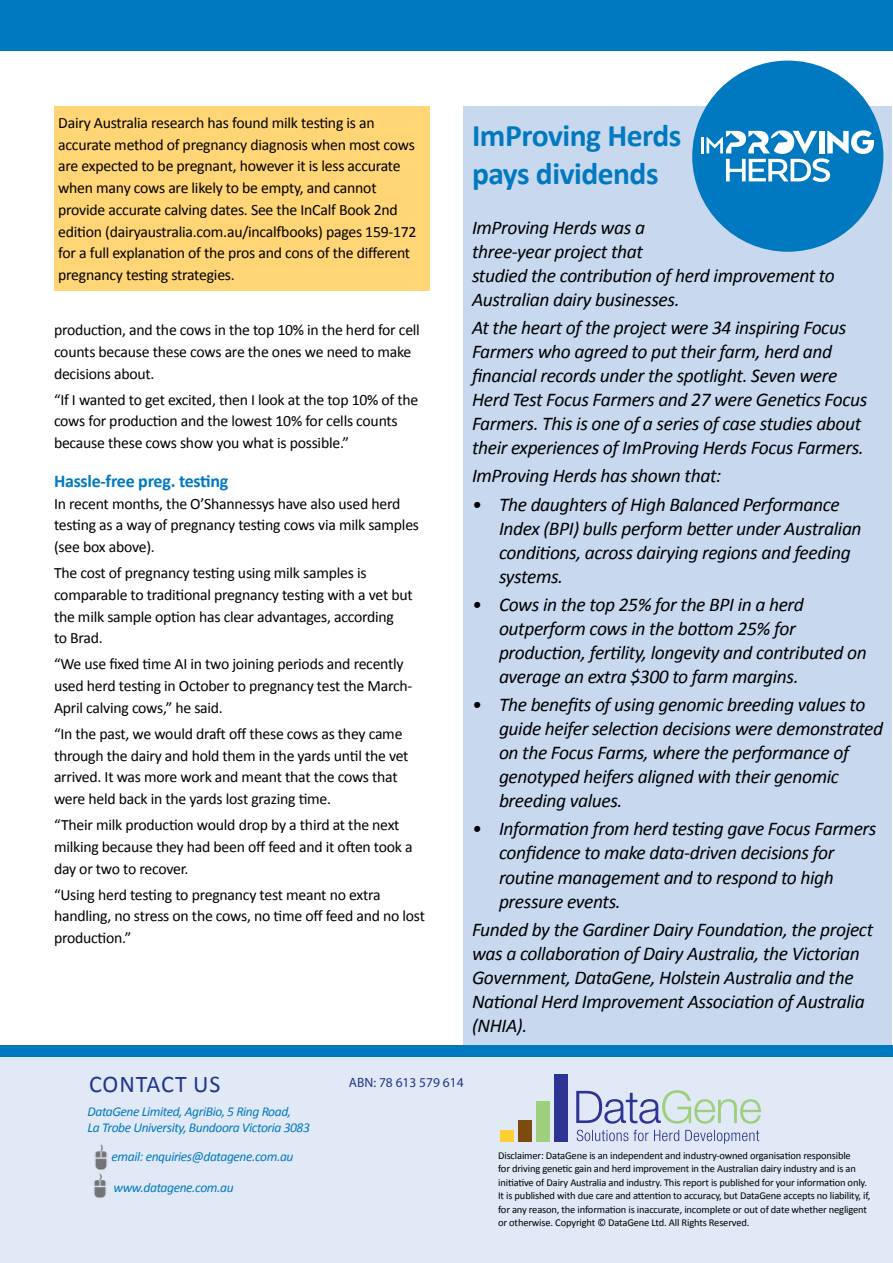
<style>
.page{position:relative;width:893px;height:1263px;background:#fff}
.page>*{position:absolute;margin:0;border:0;box-sizing:border-box;transform-origin:0 0}
.t1{font:700 31.5px/37.8px "Calibri";letter-spacing:-.015em;color:#0079c1}
.t2{font:24px "Calibri";color:#21368b}
.t3{font:italic 19.5px/24px "Calibri";letter-spacing:-.02em;color:#000}
.t4{font:700 18px "Calibri";letter-spacing:-.015em;color:#0079c1}
.t5{font:15.75px/21.8px "Calibri";letter-spacing:-.015em;color:#000}
.t6{font:italic 13.5px/16.2px "Calibri";letter-spacing:-.03em;color:#0079c1}
.t7{font:13.5px "Myriad Pro";color:#21368b}
.t8{font:10.5px/13.5px "Calibri";letter-spacing:-.015em;color:#000}
</style>
<div class="page">
<div style="left:1px;top:0;width:892px;height:50px;background:#0079c1"></div>
<div style="left:0;top:1045px;width:893px;height:218px;background:#e1e9f6"></div>
<img style="left:94px;top:1144px;width:14px;height:25px">
<div style="left:0;top:1045px;width:893px;height:12px;background:#0079c1"></div>
<svg style="left:576px;top:1090px;width:185px;height:34px"></svg>
<svg style="left:577px;top:1130px;width:182px;height:14px"></svg>
<div style="left:518px;top:1120px;width:14px;height:21px;background:#7c4c0f"></div>
<div style="left:536px;top:1101px;width:14px;height:40px;background:#9ecf7c"></div>
<div style="left:554px;top:1074px;width:14px;height:67px;background:#2d3494"></div>
<div style="left:500px;top:1130px;width:14px;height:11px;background:#ffce35"></div>
<img style="left:93px;top:1173px;width:14px;height:25px">
<div style="left:463px;top:106px;width:429px;height:939px;background:#c7d8ef"></div>
<div style="left:692px;top:61px;width:191px;height:191px;background:#0079c1;border-radius:50%"></div>
<svg style="left:702px;top:130px;width:172px;height:52px"></svg>
<div style="left:54px;top:106px;width:375px;height:184px;background:#ffd575"></div>
<p class="t5" style="left:58px;top:112px;width:360px">Dairy Australia research has found milk testing is an accurate method of pregnancy diagnosis when most cows are expected to be pregnant, however it is less accurate when many cows are likely to be empty, and cannot provide accurate calving dates. See the InCalf Book 2nd edition (dairyaustralia.com.au/incalfbooks) pages 159-172 for a full explanation of the pros and cons of the different pregnancy testing strategies.</p>
<p class="t5" style="left:54px;top:319px;width:367px">production, and the cows in the top 10% in the herd for cell counts because these cows are the ones we need to make decisions about.</p>
<p class="t5" style="left:54px;top:388px;width:366px">“If I wanted to get excited, then I look at the top 10% of the cows for production and the lowest 10% for cells counts because these cows show you what is possible.”</p>
<p class="t4" style="left:54px;top:469px;width:176px">Hassle-free preg. testing</p>
<p class="t5" style="left:54px;top:492px;width:367px">In recent months, the O’Shannessys have also used herd testing as a way of pregnancy testing cows via milk samples (see box above).</p>
<p class="t5" style="left:54px;top:562px;width:360px">The cost of pregnancy testing using milk samples is comparable to traditional pregnancy testing with a vet but the milk sample option has clear advantages, according<br>to Brad.</p>
<p class="t5" style="left:54px;top:653px;width:360px">“We use fixed time AI in two joining periods and recently used herd testing in October to pregnancy test the March-<br>April calving cows,” he said.</p>
<p class="t5" style="left:54px;top:723px;width:356px">“In the past, we would draft off these cows as they came through the dairy and hold them in the yards until the vet arrived. It was more work and meant that the cows that were held back in the yards lost grazing time.</p>
<p class="t5" style="left:54px;top:814px;width:360px">“Their milk production would drop by a third at the next milking because they had been off feed and it often took a day or two to recover.</p>
<p class="t5" style="left:54px;top:883px;width:372px">“Using herd testing to pregnancy test meant no extra handling, no stress on the cows, no time off feed and no lost production.”</p>
<h1 class="t1" style="left:472px;top:117px;width:211px">ImProving Herds pays dividends</h1>
<p class="t3" style="left:472px;top:215px;width:364px">ImProving Herds was a<br>three-year project that<br>studied the contribution of herd improvement to<br>Australian dairy businesses.</p>
<p class="t3" style="left:472px;top:315px;width:397px">At the heart of the project were 34 inspiring Focus Farmers who agreed to put their farm, herd and financial records under the spotlight. Seven were Herd Test Focus Farmers and 27 were Genetics Focus Farmers. This is one of a series of case studies about their experiences of ImProving Herds Focus Farmers.</p>
<p class="t3" style="left:472px;top:463px;width:251px">ImProving Herds has shown that:</p>
<p class="t3" style="left:499px;top:491px;width:364px;text-indent:-27px">• The daughters of High Balanced Performance Index (BPI) bulls perform better under Australian conditions, across dairying regions and feeding systems.</p>
<p class="t3" style="left:499px;top:592px;width:369px;text-indent:-27px">• Cows in the top 25% for the BPI in a herd outperform cows in the bottom 25% for production, fertility, longevity and contributed on average an extra $300 to farm margins.</p>
<p class="t3" style="left:499px;top:692px;width:386px;text-indent:-27px">• The benefits of using genomic breeding values to guide heifer selection decisions were demonstrated on the Focus Farms, where the performance of genotyped heifers aligned with their genomic breeding values.</p>
<p class="t3" style="left:499px;top:816px;width:379px;text-indent:-27px">• Information from herd testing gave Focus Farmers confidence to make data-driven decisions for routine management and to respond to high pressure events.</p>
<p class="t3" style="left:472px;top:916px;width:403px">Funded by the Gardiner Dairy Foundation, the project was a collaboration of Dairy Australia, the Victorian Government, DataGene, Holstein Australia and the National Herd Improvement Association of Australia (NHIA).</p>
<h2 class="t2" style="left:89px;top:1069px;width:29px">Contact</h2>
<h2 class="t2" style="left:193px;top:1069px;width:27px">Us</h2>
<p class="t7" style="left:349px;top:1074px;width:116px">ABN: 78 613 579 614</p>
<p class="t6" style="left:88px;top:1103px;width:224px">DataGene Limited, AgriBio, 5 Ring Road,<br>La Trobe University, Bundoora Victoria 3083</p>
<p class="t6" style="left:112px;top:1148px;width:183px">email: enquiries@datagene.com.au</p>
<p class="t8" style="left:498px;top:1149px;width:374px">Disclaimer: DataGene is an independent and industry-owned organisation responsible<br>for driving genetic gain and herd improvement in the Australian dairy industry and is an initiative of Dairy Australia and industry. This report is published for your information only.<br>It is published with due care and attention to accuracy, but DataGene accepts no liability, if, for any reason, the information is inaccurate, incomplete or out of date whether negligent or otherwise. Copyright © DataGene Ltd. All Rights Reserved.</p>
<p class="t6" style="left:113px;top:1179px;width:122px">www.datagene.com.au</p>
</div>
